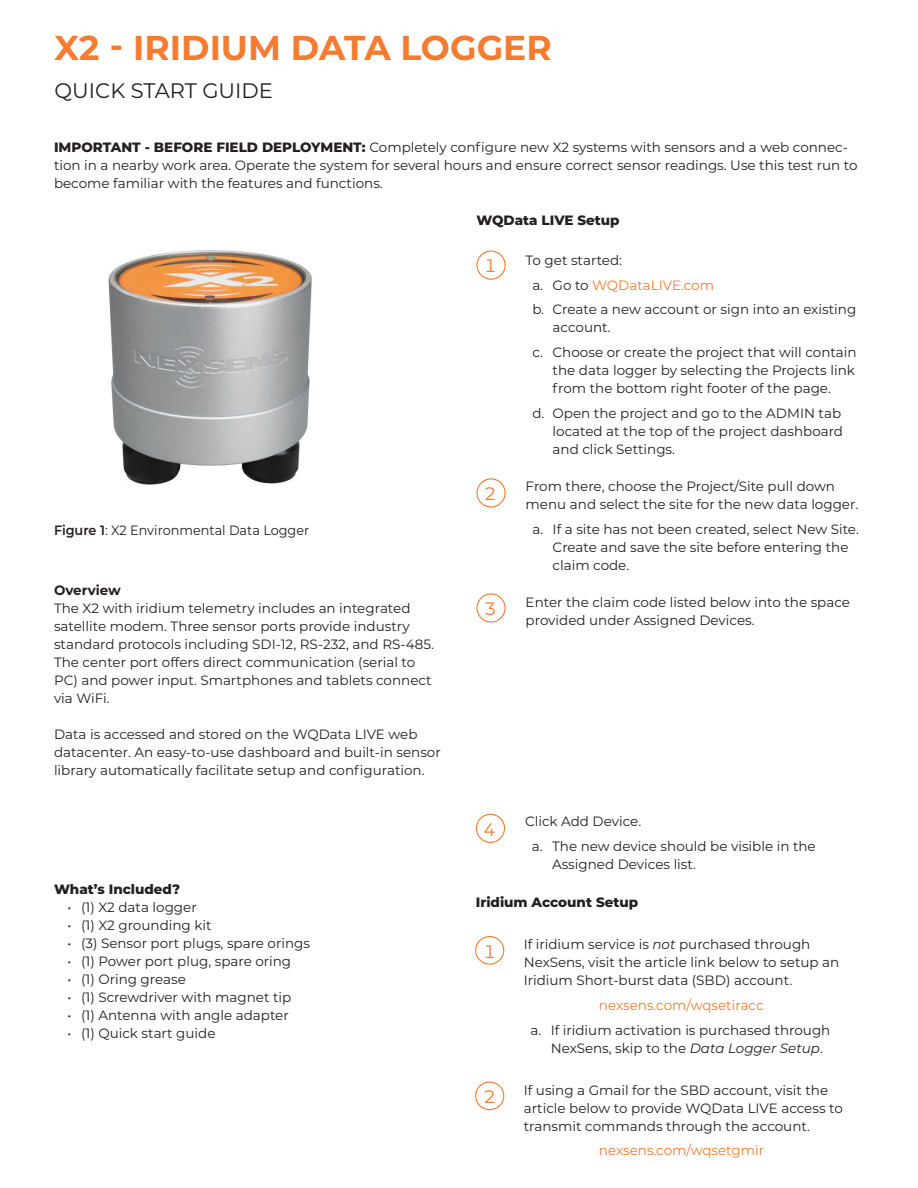
<style>
.page{position:relative;width:918px;height:1188px;background:#fff}
.page>*{position:absolute;margin:0;border:0;box-sizing:border-box;transform-origin:0 0}
.t1{font:700 34.5px "Montserrat";color:#f47b2f}
.t2{font:21px "Montserrat";color:#231f20}
.t3{font:18px "Montserrat";color:#f47b2f}
.Regular_paragraph{font:13.5px/18px "Montserrat";color:#231f20}
.Regular_paragraph-2{font:13.5px "Montserrat";color:#f47b2f}
.t4{font:800 13.5px "Montserrat";color:#231f20}
.Regular_paragraph-3{font:13.5px "Montserrat";color:#231f20;scale:.95 1}
.t5{font:700 13.5px "Montserrat";color:#231f20}
.s1{font-weight:800}
.s2{font-weight:600}
.s3{color:#231f20}
.s4{font-style:italic}
</style>
<div class="page">
<div style="left:476px;top:251px;width:30px;height:29px;border:1px solid #f47b2f;border-radius:50%"></div>
<div style="left:476px;top:478px;width:30px;height:30px;border:1px solid #f47b2f;border-radius:50%"></div>
<div style="left:476px;top:593px;width:30px;height:30px;border:1px solid #f47b2f;border-radius:50%"></div>
<div style="left:476px;top:814px;width:29px;height:29px;border:1px solid #f47b2f;border-radius:50%"></div>
<img style="left:108px;top:250px;width:204px;height:235px">
<div style="left:475px;top:936px;width:29px;height:29px;border:1px solid #f47b2f;border-radius:50%"></div>
<div style="left:475px;top:1082px;width:29px;height:28px;border:1px solid #f47b2f;border-radius:50%"></div>
<p class="t1" style="left:55px;top:23px;width:499px">X2 - IRIDIUM DATA LOGGER</p>
<p class="t2" style="left:55px;top:76px;width:220px">QUICK START GUIDE</p>
<p class="Regular_paragraph" style="left:54px;top:138px;width:805px"><span class="s1">IMPORTANT - BEFORE FIELD DEPLOYMENT:</span> Completely configure new X2 systems with sensors and a web connec&shy;tion in a nearby work area. Operate the system for several hours and ensure correct sensor readings. Use this test run to become familiar with the features and functions.</p>
<p class="Regular_paragraph-3" style="left:54px;top:521px;width:270px"><span class="s2">Figure 1</span>: X2 Environmental Data Logger</p>
<p class="t5" style="left:54px;top:581px;width:68px">Overview</p>
<p class="Regular_paragraph" style="left:54px;top:599px;width:382px">The X2 with iridium telemetry includes an integrated satellite modem. Three sensor ports provide industry standard protocols including SDI-12, RS-232, and RS-485.<br>The center port offers direct communication (serial to PC) and power input. Smartphones and tablets connect via WiFi.</p>
<p class="Regular_paragraph" style="left:54px;top:725px;width:388px">Data is accessed and stored on the WQData LIVE web datacenter. An easy-to-use dashboard and built-in sensor library automatically facilitate setup and configuration.</p>
<p class="t4" style="left:54px;top:879px;width:128px">What’s Included?</p>
<p class="Regular_paragraph" style="left:68px;top:897px;width:131px">• (1) X2 data logger</p>
<p class="Regular_paragraph" style="left:68px;top:915px;width:146px">• (1) X2 grounding kit</p>
<p class="Regular_paragraph" style="left:68px;top:933px;width:244px">• (3) Sensor port plugs, spare orings</p>
<p class="Regular_paragraph" style="left:68px;top:951px;width:225px">• (1) Power port plug, spare oring</p>
<p class="Regular_paragraph" style="left:68px;top:969px;width:120px">• (1) Oring grease</p>
<p class="Regular_paragraph" style="left:68px;top:987px;width:225px">• (1) Screwdriver with magnet tip</p>
<p class="Regular_paragraph" style="left:68px;top:1005px;width:223px">• (1) Antenna with angle adapter</p>
<p class="Regular_paragraph" style="left:68px;top:1023px;width:150px">• (1) Quick start guide</p>
<p class="t4" style="left:476px;top:210px;width:145px">WQData LIVE Setup</p>
<p class="t3" style="left:484px;top:254px;width:14px">1</p>
<p class="Regular_paragraph" style="left:526px;top:250px;width:98px">To get started:</p>
<p class="Regular_paragraph-2" style="left:532px;top:275px;width:183px"><span class="s3">a. Go to</span> WQDataLIVE.com</p>
<p class="Regular_paragraph" style="left:553px;top:300px;width:305px;text-indent:-20px">b. Create a new account or sign into an existing account.</p>
<p class="Regular_paragraph" style="left:553px;top:343px;width:306px;text-indent:-20px">c. Choose or create the project that will contain the data logger by selecting the Projects link from the bottom right footer of the page.</p>
<p class="Regular_paragraph" style="left:553px;top:403px;width:292px;text-indent:-20px">d. Open the project and go to the ADMIN tab located at the top of the project dashboard and click Settings.</p>
<p class="t3" style="left:484px;top:481px;width:14px">2</p>
<p class="Regular_paragraph" style="left:526px;top:477px;width:334px">From there, choose the Project/Site pull down menu and select the site for the new data logger.</p>
<p class="Regular_paragraph" style="left:553px;top:520px;width:308px;text-indent:-20px">a. If a site has not been created, select New Site.<br>Create and save the site before entering the claim code.</p>
<p class="t3" style="left:484px;top:596px;width:14px">3</p>
<p class="Regular_paragraph" style="left:526px;top:593px;width:326px">Enter the claim code listed below into the space provided under Assigned Devices.</p>
<p class="t3" style="left:484px;top:817px;width:14px">4</p>
<p class="Regular_paragraph" style="left:525px;top:812px;width:118px">Click Add Device.</p>
<p class="Regular_paragraph" style="left:552px;top:837px;width:265px;text-indent:-20px">a. The new device should be visible in the<br>Assigned Devices list.</p>
<p class="t4" style="left:476px;top:892px;width:164px">Iridium Account Setup</p>
<p class="t3" style="left:483px;top:939px;width:14px">1</p>
<p class="t3" style="left:483px;top:1084px;width:14px">2</p>
<p class="Regular_paragraph" style="left:524px;top:935px;width:317px">If iridium service is <span class="s4">not</span> purchased through<br>NexSens, visit the article link below to setup an<br>Iridium Short-burst data (SBD) account.</p>
<p class="Regular_paragraph-2" style="left:599px;top:996px;width:166px">nexsens.com/wqsetiracc</p>
<p class="Regular_paragraph" style="left:551px;top:1020px;width:281px;text-indent:-20px">a. If iridium activation is purchased through<br>NexSens, skip to the <span class="s4">Data Logger Setup</span>.</p>
<p class="Regular_paragraph" style="left:524px;top:1080px;width:321px">If using a Gmail for the SBD account, visit the article below to provide WQData LIVE access to transmit commands through the account.</p>
<p class="Regular_paragraph-2" style="left:599px;top:1141px;width:167px">nexsens.com/wqsetgmir</p>
</div>
